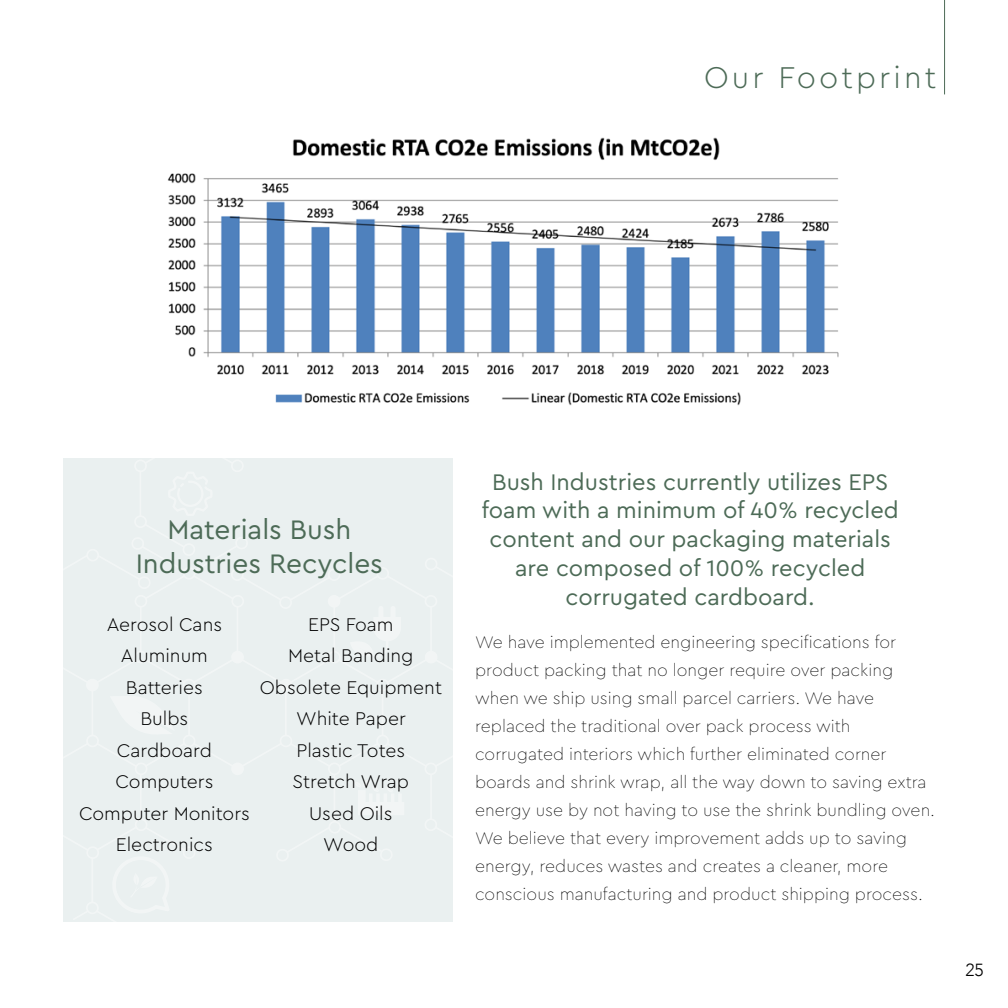
<style>
.page{position:relative;width:1008px;height:1008px;background:#fff}
.page>*{position:absolute;margin:0;border:0;box-sizing:border-box;transform-origin:0 0}
.t1{font:300 31.5px "Cera Pro";letter-spacing:.1em;color:#4d6b57}
.t2{font:28px/33.6px "Cera Pro";color:#4d6b57;text-align:center}
.t3{font:23.62px/28.9px "Cera Pro";color:#4d6b57;text-align:center}
.t4{font:300 19.25px/31.5px "Cera Pro";color:#000;text-align:center}
.t5{font:100 17.5px/28px "Cera Pro";color:#000}
.t6{font:300 17.5px "Avenir";color:#000}
</style>
<div class="page">
<div style="left:63px;top:458px;width:390px;height:464px;background:#eaf0f0"></div>
<div style="left:425px;top:474px;width:28px;height:124px;background:#eaf0f0"></div>
<div style="left:350px;top:606px;width:51px;height:53px;background:#eaf0f0"></div>
<div style="left:63px;top:458px;width:278px;height:151px;background:#eaf0f0"></div>
<div style="left:110px;top:696px;width:65px;height:40px;background:#f2f5f5"></div>
<div style="left:354px;top:780px;width:50px;height:35px;background:#f0f4f4"></div>
<div style="left:111px;top:855px;width:59px;height:58px;background:#eaf0f0"></div>
<img style="left:168px;top:137px;width:671px;height:269px">
<hr style="left:944px;top:0;width:1px;height:94px;background:#4d6b57">
<h1 class="t1" style="left:704px;top:56px;width:234px">Our Footprint</h1>
<h2 class="t2" style="left:136px;top:512px;width:249px">Materials Bush<br>Industries Recycles</h2>
<p class="t4" style="left:79px;top:608px;width:172px">Aerosol Cans<br>Aluminum<br>Batteries<br>Bulbs<br>Cardboard<br>Computers<br>Computer Monitors<br>Electronics</p>
<p class="t4" style="left:260px;top:608px;width:184px">EPS Foam<br>Metal Banding<br>Obsolete Equipment<br>White Paper<br>Plastic Totes<br>Stretch Wrap<br>Used Oils<br>Wood</p>
<h3 class="t3" style="left:482px;top:466px;width:419px">Bush Industries currently utilizes EPS foam with a minimum of 40% recycled content and our packaging materials are composed of 100% recycled corrugated cardboard.</h3>
<p class="t5" style="left:475px;top:628px;width:462px">We have implemented engineering specifications for product packing that no longer require over packing when we ship using small parcel carriers. We have replaced the traditional over pack process with corrugated interiors which further eliminated corner boards and shrink wrap, all the way down to saving extra energy use by not having to use the shrink bundling oven.<br>We believe that every improvement adds up to saving energy, reduces wastes and creates a cleaner, more conscious manufacturing and product shipping process.</p>
<p class="t6" style="left:965px;top:960px;width:20px">25</p>
</div>
